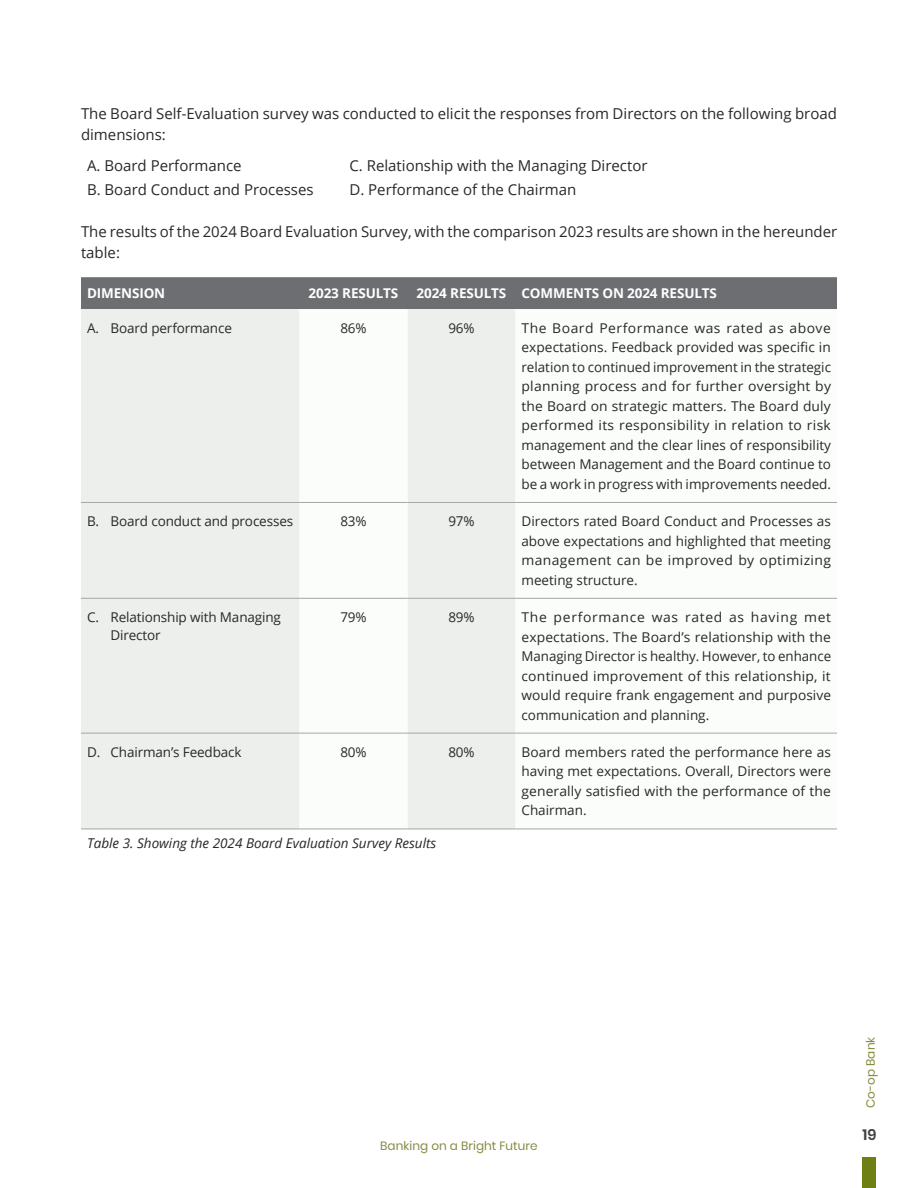
<style>
.page{position:relative;width:918px;height:1188px;background:#fff}
.page>*{position:absolute;margin:0;border:0;box-sizing:border-box;transform-origin:0 0}
.t1{font:15px/21px "Open Sans";color:#292829}
.t2{font:600 15px "Poppins";color:#414042}
.t3{font:13.5px/19.5px "Open Sans";color:#292829;text-align:justify}
.t4{font:700 13.5px "Open Sans";letter-spacing:-.01em;color:#fff}
.t5{font:italic 13.5px "Open Sans";color:#292829}
.t6{font:12px "Poppins";letter-spacing:.005em;color:#868b3e}
</style>
<div class="page">
<div style="left:863px;top:1157px;width:13px;height:31px;background:#6e7f14"></div>
<div style="left:81px;top:277px;width:756px;height:32px;background:#6d6e71"></div>
<div style="left:81px;top:309px;width:218px;height:520px;background:#edefec"></div>
<svg style="left:299px;top:309px;width:538px;height:520px"></svg>
<hr style="left:110px;top:829px;width:189px;height:1px;background:#a6a6a5">
<hr style="left:299px;top:829px;width:108px;height:1px;background:#a6a6a5">
<hr style="left:407px;top:829px;width:108px;height:1px;background:#a6a6a5">
<hr style="left:515px;top:829px;width:322px;height:1px;background:#a6a6a5">
<svg style="left:81px;top:502px;width:29px;height:1px"></svg>
<hr style="left:110px;top:502px;width:189px;height:1px;background:#a6a6a5">
<hr style="left:299px;top:502px;width:108px;height:1px;background:#a6a6a5">
<hr style="left:407px;top:502px;width:108px;height:1px;background:#a6a6a5">
<hr style="left:515px;top:502px;width:322px;height:1px;background:#a6a6a5">
<svg style="left:81px;top:598px;width:29px;height:1px"></svg>
<hr style="left:110px;top:598px;width:189px;height:1px;background:#a6a6a5">
<hr style="left:299px;top:598px;width:108px;height:1px;background:#a6a6a5">
<hr style="left:407px;top:598px;width:108px;height:1px;background:#a6a6a5">
<hr style="left:515px;top:598px;width:322px;height:1px;background:#a6a6a5">
<svg style="left:81px;top:733px;width:29px;height:1px"></svg>
<hr style="left:110px;top:733px;width:189px;height:1px;background:#a6a6a5">
<hr style="left:299px;top:733px;width:108px;height:1px;background:#a6a6a5">
<hr style="left:407px;top:733px;width:108px;height:1px;background:#a6a6a5">
<hr style="left:515px;top:733px;width:322px;height:1px;background:#a6a6a5">
<svg style="left:81px;top:829px;width:29px;height:1px"></svg>
<p class="t1" style="left:81px;top:103px;width:758px">The Board Self-Evaluation survey was conducted to elicit the responses from Directors on the following broad dimensions:</p>
<p class="t1" style="left:87px;top:153px;width:228px;line-height:24px">A. Board Performance<br>B. Board Conduct and Processes</p>
<p class="t1" style="left:349px;top:153px;width:300px;line-height:24px">C. Relationship with the Managing Director<br>D. Performance of the Chairman</p>
<p class="t1" style="left:81px;top:220px;width:758px">The results of the 2024 Board Evaluation Survey, with the comparison 2023 results are shown in the hereunder table:</p>
<p class="t4" style="left:87px;top:284px;width:80px">DIMENSION</p>
<p class="t4" style="left:309px;top:284px;width:91px">2023 RESULTS</p>
<p class="t4" style="left:417px;top:284px;width:302px">2024 RESULTS COMMENTS ON 2024 RESULTS</p>
<p class="t3" style="left:87px;top:318px;width:146px">A. Board performance</p>
<p class="t3" style="left:340px;top:318px;width:28px">86%</p>
<p class="t3" style="left:448px;top:318px;width:28px">96%</p>
<p class="t3" style="left:521px;top:318px;width:311px">The Board Performance was rated as above expectations. Feedback provided was specific in relation to continued improvement in the strategic planning process and for further oversight by the Board on strategic matters. The Board duly performed its responsibility in relation to risk management and the clear lines of responsibility between Management and the Board continue to be a work in progress with improvements needed.</p>
<p class="t3" style="left:87px;top:511px;width:208px">B. Board conduct and processes</p>
<p class="t3" style="left:340px;top:511px;width:28px">83%</p>
<p class="t3" style="left:448px;top:511px;width:28px">97%</p>
<p class="t3" style="left:521px;top:511px;width:311px">Directors rated Board Conduct and Processes as above expectations and highlighted that meeting management can be improved by optimizing meeting structure.</p>
<p class="t3" style="left:110px;top:608px;width:172px;line-height:18px;text-indent:-23px">C. Relationship with Managing<br>Director</p>
<p class="t3" style="left:340px;top:607px;width:28px">79%</p>
<p class="t3" style="left:448px;top:607px;width:28px">89%</p>
<p class="t3" style="left:521px;top:607px;width:311px">The performance was rated as having met expectations. The Board’s relationship with the Managing Director is healthy. However, to enhance continued improvement of this relationship, it would require frank engagement and purposive communication and planning.</p>
<p class="t3" style="left:87px;top:742px;width:156px">D. Chairman’s Feedback</p>
<p class="t3" style="left:340px;top:742px;width:28px">80%</p>
<p class="t3" style="left:448px;top:742px;width:28px">80%</p>
<p class="t3" style="left:521px;top:742px;width:311px">Board members rated the performance here as having met expectations. Overall, Directors were generally satisfied with the performance of the Chairman.</p>
<p class="t5" style="left:87px;top:834px;width:351px">Table 3. Showing the 2024 Board Evaluation Survey Results</p>
<p class="t6" style="left:380px;top:1139px;width:159px">Banking on a Bright Future</p>
<p class="t6" style="left:864px;top:1108px;width:73px;rotate:-90deg">Co-op Bank</p>
<p class="t2" style="left:862px;top:1126px;width:16px">19</p>
</div>
